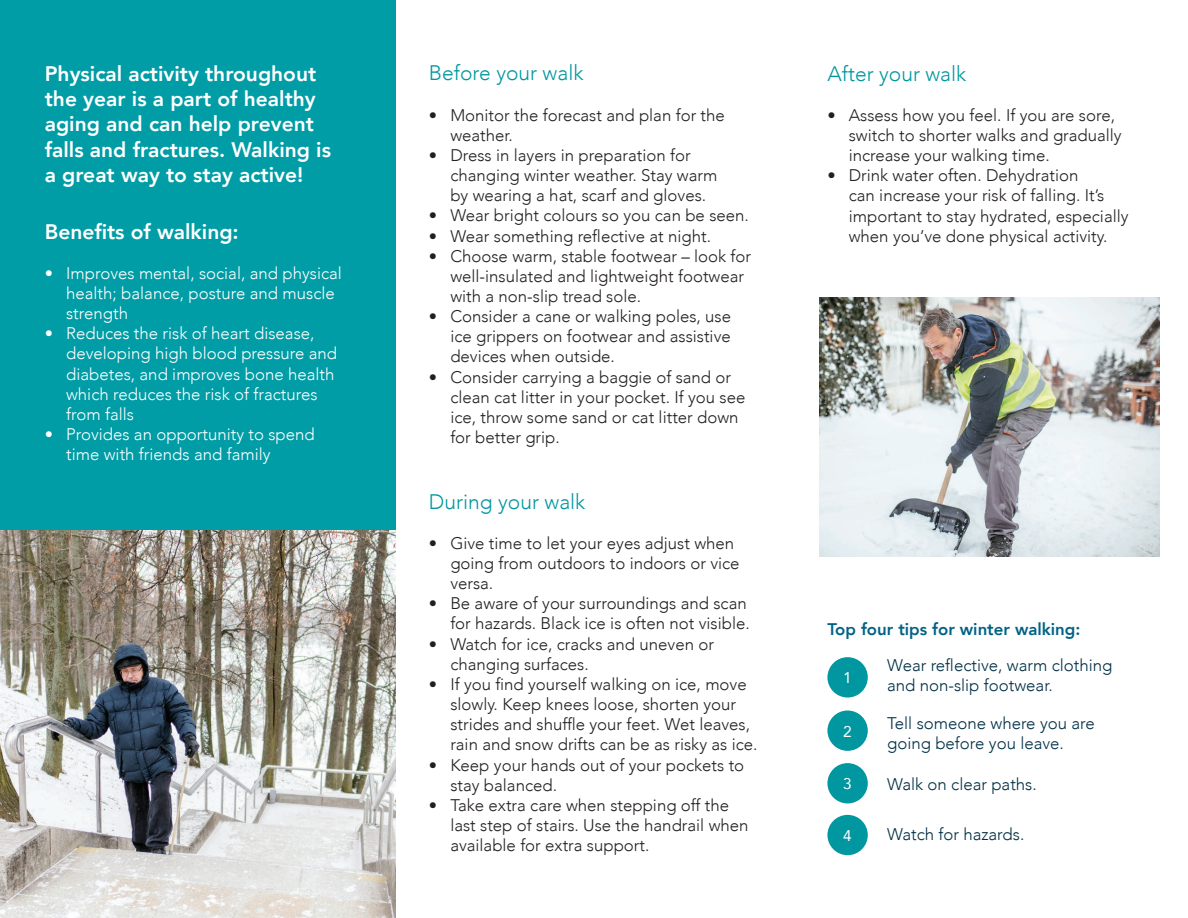
<style>
.page{position:relative;width:1188px;height:918px;background:#fff}
.page>*{position:absolute;margin:0;border:0;box-sizing:border-box;transform-origin:0 0}
.t1{font:800 21px/25.2px "Avenir";color:#fff}
.t2{font:300 21px "Avenir";color:#0097a0}
.t3{font:300 16.8px/20.1px "Avenir";color:#231f20}
.t4{font:300 16.8px/20.1px "Avenir";color:#fff}
.t5{font:300 16.8px/20.1px "Avenir";color:#002f45}
.t6{font:800 16.8px "Avenir";color:#006285}
.t7{font:15.45px "Avenir";color:#fff}
.s1{font-size:16.5px}
</style>
<div class="page">
<div style="left:0;top:0;width:395px;height:530px;background:#009da6"></div>
<div style="left:827px;top:657px;width:41px;height:41px;background:#0097a0;border-radius:50%"></div>
<div style="left:827px;top:710px;width:41px;height:41px;background:#0097a0;border-radius:50%"></div>
<div style="left:827px;top:763px;width:41px;height:40px;background:#0097a0;border-radius:50%"></div>
<div style="left:827px;top:815px;width:41px;height:40px;background:#0097a0;border-radius:50%"></div>
<img style="left:820px;top:297px;width:339px;height:259px">
<img style="left:0;top:530px;width:395px;height:388px">
<p class="t1" style="left:45px;top:61px;width:288px">Physical activity throughout the year is a part of healthy aging and can help prevent falls and fractures. Walking is a great way to stay active!</p>
<p class="t1" style="left:45px;top:219px;width:196px">Benefits of walking:</p>
<p class="t4" style="left:66px;top:263px;width:277px;text-indent:-21px"><span class="s1">•</span> Improves mental, social, and physical health; balance, posture and muscle strength</p>
<p class="t4" style="left:66px;top:323px;width:273px;text-indent:-21px"><span class="s1">•</span> Reduces the risk of heart disease, developing high blood pressure and diabetes, and improves bone health which reduces the risk of fractures from falls</p>
<p class="t4" style="left:66px;top:424px;width:250px;text-indent:-21px"><span class="s1">•</span> Provides an opportunity to spend time with friends and family</p>
<p class="t2" style="left:429px;top:61px;width:156px">Before your walk</p>
<p class="t3" style="left:450px;top:105px;width:276px;text-indent:-21px"><span class="s1">•</span> Monitor the forecast and plan for the weather.</p>
<p class="t3" style="left:450px;top:145px;width:269px;text-indent:-21px"><span class="s1">•</span> Dress in layers in preparation for changing winter weather. Stay warm by wearing a hat, scarf and gloves.</p>
<p class="t3" style="left:429px;top:206px;width:321px"><span class="s1">•</span> Wear bright colours so you can be seen.</p>
<p class="t3" style="left:429px;top:226px;width:284px"><span class="s1">•</span> Wear something reflective at night.</p>
<p class="t3" style="left:450px;top:246px;width:302px;text-indent:-21px"><span class="s1">•</span> Choose warm, stable footwear – look for well-insulated and lightweight footwear with a non-slip tread sole.</p>
<p class="t3" style="left:450px;top:306px;width:282px;text-align:justify;text-indent:-21px"><span class="s1">•</span> Consider a cane or walking poles, use ice grippers on footwear and assistive devices when outside.</p>
<p class="t3" style="left:450px;top:367px;width:297px;text-indent:-21px"><span class="s1">•</span> Consider carrying a baggie of sand or clean cat litter in your pocket. If you see ice, throw some sand or cat litter down for better grip.</p>
<p class="t2" style="left:429px;top:489px;width:158px">During your walk</p>
<p class="t3" style="left:450px;top:533px;width:291px;text-indent:-21px"><span class="s1">•</span> Give time to let your eyes adjust when going from outdoors to indoors or vice versa.</p>
<p class="t3" style="left:429px;top:593px;width:322px;text-align:right"><span class="s1">•</span> Be aware of your surroundings and scan for hazards. Black ice is often not visible.</p>
<p class="t3" style="left:450px;top:634px;width:265px;text-indent:-21px"><span class="s1">•</span> Watch for ice, cracks and uneven or changing surfaces.</p>
<p class="t3" style="left:450px;top:674px;width:309px;text-indent:-21px"><span class="s1">•</span> If you find yourself walking on ice, move slowly. Keep knees loose, shorten your strides and shuffle your feet. Wet leaves, rain and snow drifts can be as risky as ice.</p>
<p class="t3" style="left:450px;top:755px;width:295px;text-indent:-21px"><span class="s1">•</span> Keep your hands out of your pockets to stay balanced.</p>
<p class="t3" style="left:450px;top:795px;width:300px;text-indent:-21px"><span class="s1">•</span> Take extra care when stepping off the last step of stairs. Use the handrail when available for extra support.</p>
<p class="t2" style="left:827px;top:61px;width:140px">After your walk</p>
<p class="t3" style="left:849px;top:105px;width:274px;text-indent:-21px"><span class="s1">•</span> Assess how you feel. If you are sore, switch to shorter walks and gradually increase your walking time.</p>
<p class="t3" style="left:849px;top:166px;width:281px;text-indent:-21px"><span class="s1">•</span> Drink water often. Dehydration<br>can increase your risk of falling. It’s important to stay hydrated, especially when you’ve done physical activity.</p>
<p class="t6" style="left:827px;top:616px;width:254px">Top four tips for winter walking:</p>
<p class="t5" style="left:887px;top:655px;width:227px">Wear reflective, warm clothing and non-slip footwear.</p>
<p class="t5" style="left:887px;top:713px;width:209px">Tell someone where you are going before you leave.</p>
<p class="t5" style="left:887px;top:774px;width:151px">Walk on clear paths.</p>
<p class="t5" style="left:887px;top:824px;width:139px">Watch for hazards.</p>
<p class="t7" style="left:843px;top:666px;width:10px">1</p>
<p class="t7" style="left:843px;top:719px;width:10px">2</p>
<p class="t7" style="left:843px;top:772px;width:10px">3</p>
<p class="t7" style="left:843px;top:823px;width:10px">4</p>
</div>
